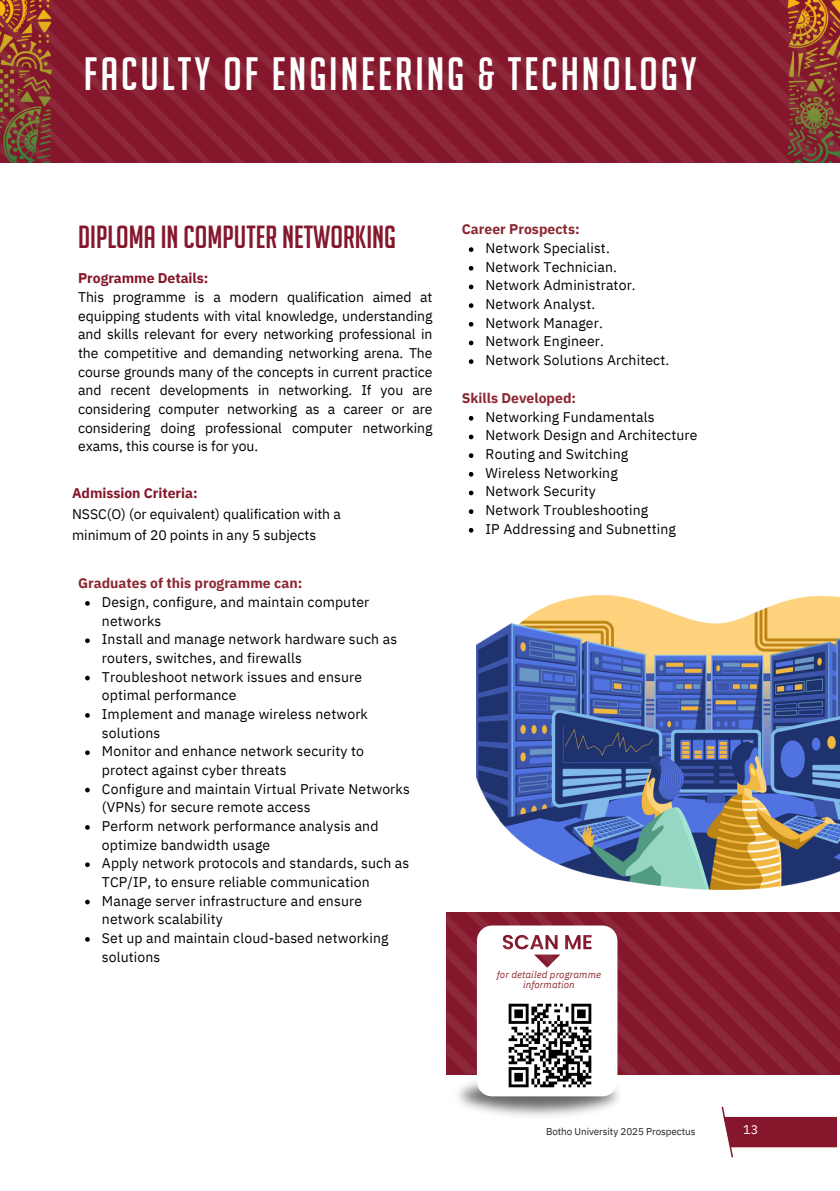
<style>
.page{position:relative;width:840px;height:1191px;background:#fff}
.page>*{position:absolute;margin:0;border:0;box-sizing:border-box;transform-origin:0 0}
.t1{font:45.6px "Big Noodle Titling";letter-spacing:.065em;color:#fff}
.t2{font:31.2px "Big Noodle Titling";color:#84172b}
.t3{font:14px/18.6px "IBM Plex Sans";letter-spacing:.01em;color:#000}
.t4{font:700 14px "IBM Plex Sans";color:#8c2831}
.t5{font:12.6px "IBM Plex Sans";color:#fff}
.t6{font:italic 9.8px/10.6px "IBM Plex Sans";letter-spacing:.01em;color:#8c2831;text-align:center}
.t7{font:9.8px "IBM Plex Sans";letter-spacing:-.005em;color:#231f20}
.s1{font-weight:700;color:#86152b}
.s2{font-weight:700;color:#84172b}
</style>
<div class="page">
<img style="left:450px;top:1074px;width:176px;height:42px">
<img style="left:446px;top:912px;width:394px;height:162px">
<svg style="left:477px;top:926px;width:140px;height:170px"></svg>
<div style="left:494px;top:975px;width:105px;height:104px;background:#fff"></div>
<svg style="left:722px;top:1107px;width:115px;height:50px"></svg>
<img style="left:477px;top:595px;width:363px;height:294px">
<img style="left:504px;top:1003px;width:92px;height:88px">
<svg style="left:469px;top:247px;width:4px;height:5px"></svg>
<svg style="left:469px;top:266px;width:4px;height:5px"></svg>
<svg style="left:469px;top:285px;width:4px;height:4px"></svg>
<svg style="left:469px;top:303px;width:4px;height:5px"></svg>
<svg style="left:469px;top:322px;width:4px;height:5px"></svg>
<svg style="left:469px;top:341px;width:4px;height:4px"></svg>
<svg style="left:469px;top:359px;width:4px;height:5px"></svg>
<svg style="left:85px;top:601px;width:5px;height:5px"></svg>
<svg style="left:85px;top:638px;width:5px;height:5px"></svg>
<svg style="left:85px;top:676px;width:5px;height:4px"></svg>
<svg style="left:85px;top:713px;width:5px;height:5px"></svg>
<svg style="left:85px;top:750px;width:5px;height:5px"></svg>
<svg style="left:85px;top:788px;width:5px;height:4px"></svg>
<svg style="left:85px;top:825px;width:5px;height:5px"></svg>
<svg style="left:85px;top:862px;width:5px;height:5px"></svg>
<svg style="left:85px;top:900px;width:5px;height:4px"></svg>
<svg style="left:85px;top:937px;width:5px;height:5px"></svg>
<svg style="left:469px;top:416px;width:4px;height:5px"></svg>
<svg style="left:469px;top:435px;width:4px;height:4px"></svg>
<svg style="left:469px;top:453px;width:4px;height:5px"></svg>
<svg style="left:469px;top:472px;width:4px;height:5px"></svg>
<svg style="left:469px;top:491px;width:4px;height:4px"></svg>
<svg style="left:469px;top:509px;width:4px;height:5px"></svg>
<svg style="left:469px;top:528px;width:4px;height:5px"></svg>
<img style="left:57px;top:0;width:723px;height:163px">
<img style="left:780px;top:0;width:60px;height:163px">
<img style="left:0;top:0;width:57px;height:163px">
<p class="t1" style="left:84px;top:49px;width:614px">FACULTY OF ENGINEERING &amp; TECHNOLOGY</p>
<h1 class="t2" style="left:78px;top:221px;width:319px">DIPLOMA IN COMPUTER NETWORKING</h1>
<p class="t3" style="left:78px;top:269px;width:356px"><span class="s1">Programme Details:<br></span>This programme is a modern qualification aimed at equipping students with vital knowledge, understanding and skills relevant for every networking professional in the competitive and demanding networking arena. The course grounds many of the concepts in current practice and recent developments in networking. If you are considering computer networking as a career or are considering doing professional computer networking exams, this course is for you.</p>
<p class="t3" style="left:72px;top:483px;width:270px;line-height:21px"><span class="s2">Admission Criteria:<br></span>NSSC(O) (or equivalent) qualification with a minimum of 20 points in any 5 subjects</p>
<p class="t4" style="left:78px;top:574px;width:226px">Graduates of this programme can:</p>
<p class="t3" style="left:102px;top:592px;width:269px">Design, configure, and maintain computer networks</p>
<p class="t3" style="left:102px;top:630px;width:297px">Install and manage network hardware such as routers, switches, and firewalls</p>
<p class="t3" style="left:102px;top:667px;width:262px">Troubleshoot network issues and ensure optimal performance</p>
<p class="t3" style="left:102px;top:704px;width:268px">Implement and manage wireless network solutions</p>
<p class="t3" style="left:102px;top:742px;width:264px">Monitor and enhance network security to protect against cyber threats</p>
<h3 class="t3" style="left:102px;top:779px;width:310px">Configure and maintain Virtual Private Networks (VPNs) for secure remote access</h3>
<p class="t3" style="left:102px;top:816px;width:278px">Perform network performance analysis and optimize bandwidth usage</p>
<p class="t3" style="left:102px;top:854px;width:309px">Apply network protocols and standards, such as<br>TCP/IP, to ensure reliable communication</p>
<p class="t3" style="left:102px;top:891px;width:262px">Manage server infrastructure and ensure network scalability</p>
<p class="t3" style="left:102px;top:928px;width:288px">Set up and maintain cloud-based networking solutions</p>
<h2 class="t4" style="left:462px;top:220px;width:119px">Career Prospects:</h2>
<h4 class="t3" style="left:486px;top:239px;width:126px">Network Specialist.</h4>
<h4 class="t3" style="left:486px;top:257px;width:133px">Network Technician.</h4>
<h3 class="t3" style="left:486px;top:276px;width:152px">Network Administrator.</h3>
<p class="t3" style="left:486px;top:295px;width:111px">Network Analyst.</p>
<p class="t3" style="left:486px;top:313px;width:119px">Network Manager.</p>
<p class="t3" style="left:486px;top:332px;width:120px">Network Engineer.</p>
<p class="t3" style="left:486px;top:351px;width:185px">Network Solutions Architect.</p>
<p class="t4" style="left:462px;top:389px;width:116px">Skills Developed:</p>
<p class="t3" style="left:486px;top:407px;width:171px">Networking Fundamentals</p>
<p class="t3" style="left:486px;top:426px;width:213px">Network Design and Architecture</p>
<h3 class="t3" style="left:486px;top:445px;width:144px">Routing and Switching</h3>
<p class="t3" style="left:486px;top:463px;width:134px">Wireless Networking</p>
<p class="t3" style="left:486px;top:482px;width:112px">Network Security</p>
<p class="t3" style="left:486px;top:501px;width:164px">Network Troubleshooting</p>
<p class="t3" style="left:486px;top:519px;width:192px">IP Addressing and Subnetting</p>
<p class="t6" style="left:497px;top:969px;width:106px">for detailed programme information</p>
<p class="t7" style="left:546px;top:1124px;width:151px">Botho University 2025 Prospectus</p>
<p class="t5" style="left:743px;top:1121px;width:17px">13</p>
</div>
